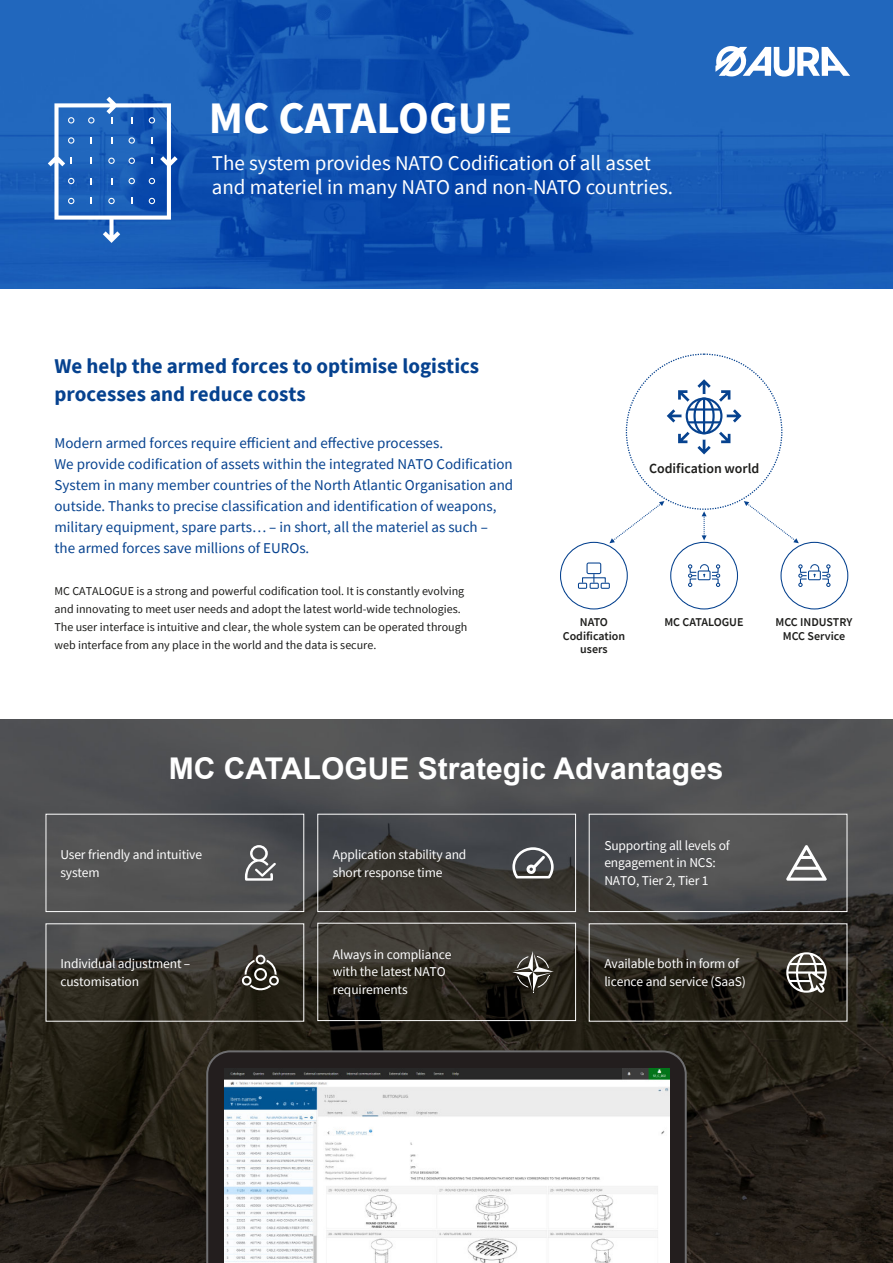
<style>
.page{position:relative;width:893px;height:1263px;background:#fff}
.page>*{position:absolute;margin:0;border:0;box-sizing:border-box;transform-origin:0 0}
.t1{font:700 45px "Source Sans Pro";color:#fff}
.t2{font:700 30px "Arial";color:#fff}
.t3{font:21px/23.9px "Source Sans Pro";color:#fff}
.t4{font:700 21px/27.9px "Source Sans Pro";color:#06428f}
.t5{font:15px/21.1px "Source Sans Pro";color:#06428f}
.t6{font:600 13.95px "Source Sans Pro";color:#1d1d1b}
.t7{font:13.5px/17.9px "Source Sans Pro";letter-spacing:-.01em;color:#fff}
.t8{font:12px/17.9px "Source Sans Pro";color:#1d1d1b}
.t9{font:600 12px/14px "Source Sans Pro";color:#1d1d1b;text-align:center}
</style>
<div class="page">
<img style="left:0;top:0;width:893px;height:288px">
<img style="left:0;top:719px;width:893px;height:544px">
<svg style="left:241px;top:955px;width:39px;height:37px"></svg>
<svg style="left:512px;top:847px;width:42px;height:31px"></svg>
<div style="left:45px;top:814px;width:259px;height:98px;border:1px solid #fff"></div>
<div style="left:317px;top:814px;width:259px;height:98px;border:1px solid #fff"></div>
<div style="left:589px;top:814px;width:258px;height:98px;border:1px solid #fff"></div>
<div style="left:45px;top:923px;width:259px;height:99px;border:1px solid #fff"></div>
<div style="left:317px;top:923px;width:259px;height:98px;border:1px solid #fff"></div>
<svg style="left:512px;top:951px;width:42px;height:42px;background:#535049"></svg>
<svg style="left:245px;top:845px;width:31px;height:36px"></svg>
<svg style="left:786px;top:845px;width:41px;height:36px"></svg>
<svg style="left:786px;top:952px;width:41px;height:41px"></svg>
<svg style="left:206px;top:1050px;width:481px;height:213px;background:#2f2b2b"></svg>
<img style="left:225px;top:1069px;width:444px;height:194px">
<svg style="left:48px;top:97px;width:130px;height:146px;background:#3772c0"></svg>
<svg style="left:670px;top:511px;width:68px;height:98px"></svg>
<svg style="left:744px;top:501px;width:104px;height:108px"></svg>
<svg style="left:560px;top:501px;width:104px;height:108px"></svg>
<div style="left:686px;top:397px;width:36px;height:37px;border:2px solid #06428f;border-radius:50%"></div>
<div style="left:693px;top:397px;width:22px;height:37px;border:2px solid #06428f;border-radius:50%"></div>
<hr style="left:703px;top:399px;width:2px;height:34px;background:#06428f">
<hr style="left:688px;top:408px;width:32px;height:3px;background:#06428f">
<hr style="left:688px;top:421px;width:32px;height:2px;background:#06428f">
<svg style="left:697px;top:379px;width:14px;height:15px"></svg>
<svg style="left:697px;top:440px;width:14px;height:14px"></svg>
<svg style="left:719px;top:432px;width:11px;height:11px"></svg>
<svg style="left:678px;top:432px;width:12px;height:11px"></svg>
<svg style="left:727px;top:409px;width:14px;height:13px"></svg>
<svg style="left:667px;top:409px;width:15px;height:13px"></svg>
<svg style="left:719px;top:390px;width:11px;height:12px"></svg>
<svg style="left:678px;top:390px;width:12px;height:12px"></svg>
<svg style="left:714px;top:46px;width:136px;height:31px"></svg>
<h1 class="t1" style="left:209px;top:99px;width:305px">MC CATALOGUE</h1>
<h3 class="t3" style="left:212px;top:153px;width:463px">The system provides NATO Codification of all asset and materiel in many NATO and non-NATO countries.</h3>
<h3 class="t4" style="left:54px;top:354px;width:426px">We help the armed forces to optimise logistics processes and reduce costs</h3>
<p class="t5" style="left:54px;top:433px;width:460px">Modern armed forces require efficient and effective processes.<br>We provide codification of assets within the integrated NATO Codification System in many member countries of the North Atlantic Organisation and outside. Thanks to precise classification and identification of weapons, military equipment, spare parts… – in short, all the materiel as such –<br>the armed forces save millions of EUROs.</p>
<p class="t8" style="left:54px;top:583px;width:414px">MC CATALOGUE is a strong and powerful codification tool. It is constantly evolving and innovating to meet user needs and adopt the latest world-wide technologies.<br>The user interface is intuitive and clear, the whole system can be operated through web interface from any place in the world and the data is secure.</p>
<p class="t6" style="left:649px;top:462px;width:112px">Codification world</p>
<p class="t9" style="left:563px;top:616px;width:64px">NATO<br>Codification users</p>
<p class="t9" style="left:775px;top:616px;width:78px">MCC INDUSTRY<br>MCC Service</p>
<p class="t9" style="left:664px;top:616px;width:81px">MC CATALOGUE</p>
<h2 class="t2" style="left:169px;top:757px;width:556px">MC CATALOGUE Strategic Advantages</h2>
<p class="t7" style="left:60px;top:846px;width:143px">User friendly and intuitive system</p>
<p class="t7" style="left:60px;top:956px;width:132px">Individual adjustment – customisation</p>
<p class="t7" style="left:333px;top:846px;width:135px">Application stability and short response time</p>
<p class="t7" style="left:604px;top:837px;width:127px">Supporting all levels of engagement in NCS:<br>NATO, Tier 2, Tier 1</p>
<p class="t7" style="left:333px;top:946px;width:120px">Always in compliance with the latest NATO requirements</p>
<p class="t7" style="left:604px;top:956px;width:143px">Available both in form of licence and service (SaaS)</p>
</div>
